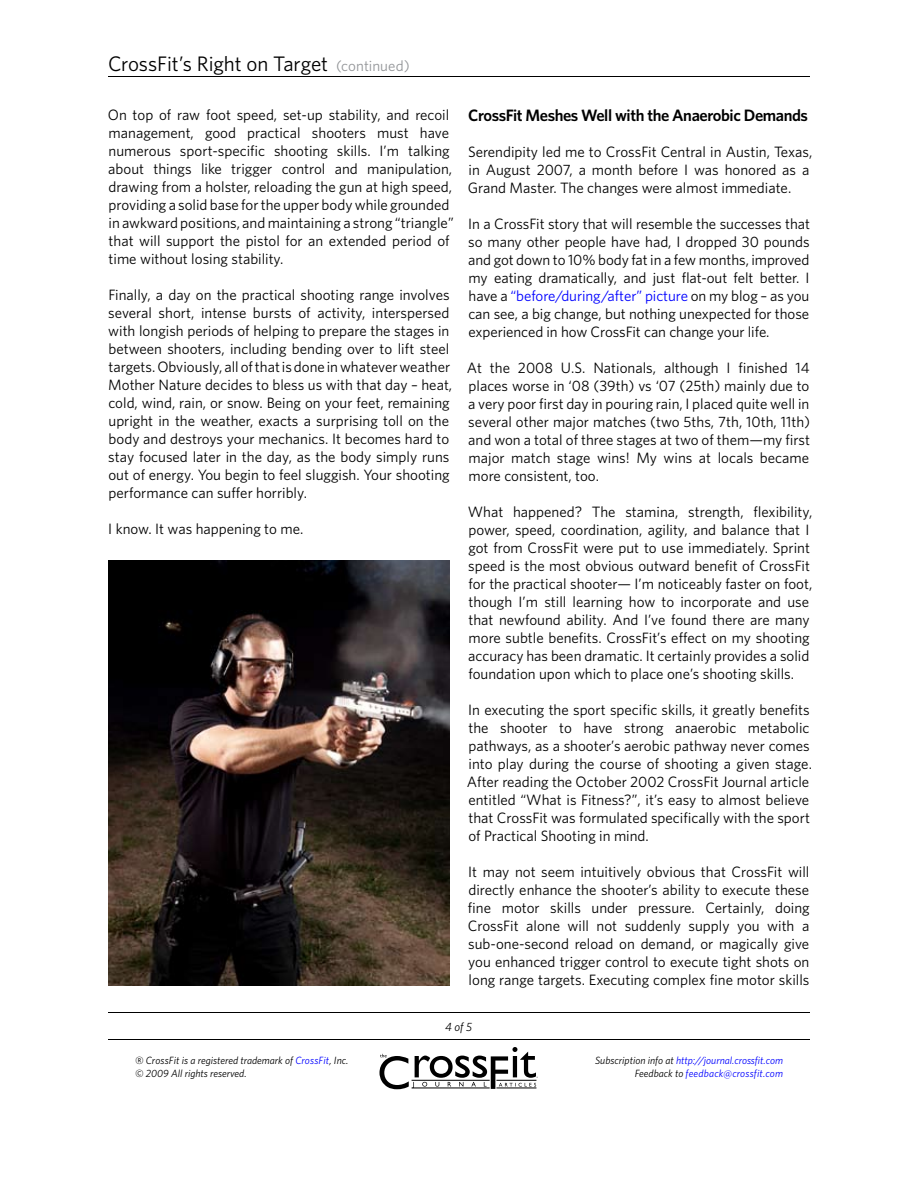
<style>
.page{position:relative;width:918px;height:1188px;background:#fff}
.page>*{position:absolute;margin:0;border:0;box-sizing:border-box;transform-origin:0 0}
.t1{font:21px "Whitney HTF";letter-spacing:-.005em;color:#000}
.t2{font:600 16.5px "Whitney HTF";letter-spacing:-.025em;color:#000}
.t3{font:15px/18px "Whitney HTF";color:#000}
.t4{font:italic 12px "Whitney HTF";color:#000}
.t5{font:italic 10.5px/12.6px "Whitney HTF";color:#00f;text-align:right}
.t6{font:italic 10.5px/12.6px "Whitney HTF";color:#000}
.s1{font-size:15px;color:#939598}
.s2{color:#00f}
.s3{color:#000}
</style>
<div class="page">
<svg style="left:379px;top:1047px;width:159px;height:42px"></svg>
<hr style="left:108px;top:1012px;width:702px;height:1px;background:#000">
<hr style="left:108px;top:1039px;width:702px;height:1px;background:#000">
<hr style="left:108px;top:76px;width:702px;height:1px;background:#000">
<img style="left:108px;top:560px;width:342px;height:425px">
<h1 class="t1" style="left:108px;top:51px;width:303px">CrossFit’s Right on Target <span class="s1">(continued)</span></h1>
<p class="t3" style="left:108px;top:105px;width:348px">On top of raw foot speed, set-up stability, and recoil management, good practical shooters must have numerous sport-specific shooting skills. I’m talking about things like trigger control and manipulation, drawing from a holster, reloading the gun at high speed, providing a solid base for the upper body while grounded in awkward positions, and maintaining a strong “triangle” that will support the pistol for an extended period of time without losing stability.</p>
<p class="t3" style="left:108px;top:285px;width:346px">Finally, a day on the practical shooting range involves several short, intense bursts of activity, interspersed with longish periods of helping to prepare the stages in between shooters, including bending over to lift steel targets. Obviously, all of that is done in whatever weather Mother Nature decides to bless us with that day – heat, cold, wind, rain, or snow. Being on your feet, remaining upright in the weather, exacts a surprising toll on the body and destroys your mechanics. It becomes hard to stay focused later in the day, as the body simply runs out of energy. You begin to feel sluggish. Your shooting performance can suffer horribly.</p>
<p class="t3" style="left:108px;top:519px;width:197px">I know. It was happening to me.</p>
<p class="t2" style="left:468px;top:105px;width:341px">CrossFit Meshes Well with the Anaerobic Demands</p>
<p class="t3" style="left:468px;top:143px;width:346px">Serendipity led me to CrossFit Central in Austin, Texas, in August 2007, a month before I was honored as a<br>Grand Master. The changes were almost immediate.</p>
<p class="t3" style="left:468px;top:215px;width:343px;text-align:justify">In a CrossFit story that will resemble the successes that so many other people have had, I dropped 30 pounds and got down to 10% body fat in a few months, improved my eating dramatically, and just flat-out felt better. I have a <span class="s2">“before/during/after” picture</span> on my blog – as you can see, a big change, but nothing unexpected for those experienced in how CrossFit can change your life.</p>
<p class="t3" style="left:467px;top:359px;width:345px;text-align:justify">At the 2008 U.S. Nationals, although I finished 14 places worse in ‘08 (39th) vs ‘07 (25th) mainly due to a very poor first day in pouring rain, I placed quite well in several other major matches (two 5ths, 7th, 10th, 11th) and won a total of three stages at two of them—my first major match stage wins! My wins at locals became more consistent, too.</p>
<p class="t3" style="left:468px;top:503px;width:346px">What happened? The stamina, strength, flexibility, power, speed, coordination, agility, and balance that I got from CrossFit were put to use immediately. Sprint speed is the most obvious outward benefit of CrossFit for the practical shooter— I’m noticeably faster on foot, though I’m still learning how to incorporate and use that newfound ability. And I’ve found there are many more subtle benefits. CrossFit’s effect on my shooting accuracy has been dramatic. It certainly provides a solid foundation upon which to place one’s shooting skills.</p>
<p class="t3" style="left:467px;top:701px;width:346px">In executing the sport specific skills, it greatly benefits the shooter to have strong anaerobic metabolic pathways, as a shooter’s aerobic pathway never comes into play during the course of shooting a given stage.<br>After reading the October 2002 CrossFit Journal article entitled “What is Fitness?”, it’s easy to almost believe that CrossFit was formulated specifically with the sport of Practical Shooting in mind.</p>
<p class="t3" style="left:468px;top:863px;width:344px;text-align:justify">It may not seem intuitively obvious that CrossFit will directly enhance the shooter’s ability to execute these fine motor skills under pressure. Certainly, doing CrossFit alone will not suddenly supply you with a sub-one-second reload on demand, or magically give you enhanced trigger control to execute tight shots on long range targets. Executing complex fine motor skills</p>
<p class="t4" style="left:445px;top:1020px;width:29px">4 of 5</p>
<p class="t6" style="left:135px;top:1054px;width:215px">‰ CrossFit is a registered trademark of <span class="s2">CrossFit</span>, Inc. © 2009 All rights reserved.</p>
<p class="t5" style="left:595px;top:1054px;width:189px"><span class="s3">Subscription info at</span> http://journal.crossfit.com<br><span class="s3">Feedback to</span> feedback@crossfit.com</p>
</div>
